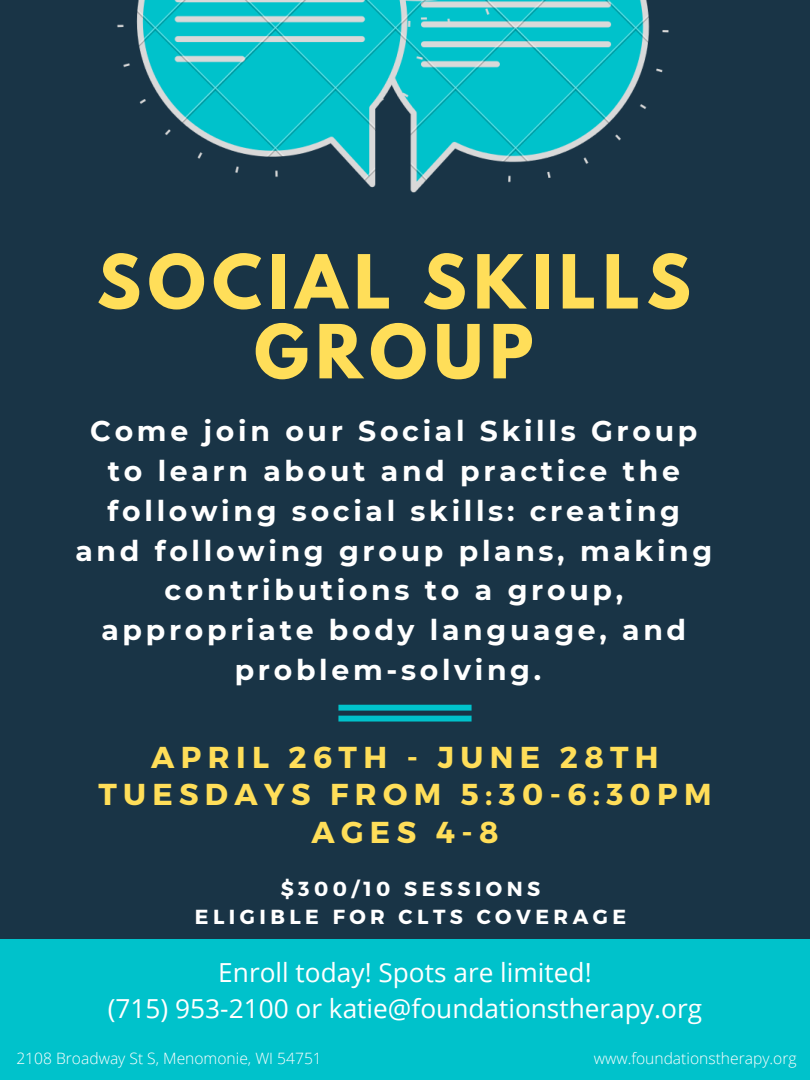
<style>
.page{position:relative;width:810px;height:1080px;background:#193446}
.page>*{position:absolute;margin:0;border:0;box-sizing:border-box;transform-origin:0 0}
.t1{font:700 66px/69.9px "League Spartan";letter-spacing:.1em;color:#ffde59;text-align:center}
.t2{font:700 30.25px "Montserrat";letter-spacing:.21em;color:#ffde59}
.t3{font:700 28.31px/39.9px "Montserrat";letter-spacing:.13em;color:#fff;text-align:center}
.t4{font:26.25px "Open Sans";color:#fff}
.t5{font:700 20.31px "Montserrat";letter-spacing:.22em;color:#fff}
.t6{font:300 15.62px "Open Sans";color:#fff}
</style>
<div class="page">
<img style="left:117px;top:0;width:552px;height:193px">
<svg style="left:338px;top:705px;width:134px;height:17px"></svg>
<div style="left:0;top:940px;width:810px;height:140px;background:#00c2cb"></div>
<p class="t1" style="left:97px;top:255px;width:596px">SOCIAL SKILLS<br>GROUP</p>
<p class="t3" style="left:75px;top:411px;width:638px">Come join our Social Skills Group to learn about and practice the following social skills: creating and following group plans, making contributions to a group, appropriate body language, and problem-solving.</p>
<p class="t2" style="left:151px;top:737px;width:509px">APRIL 26TH - JUNE 28TH</p>
<p class="t2" style="left:98px;top:775px;width:615px">TUESDAYS FROM 5:30-6:30PM</p>
<p class="t2" style="left:312px;top:813px;width:188px">AGES 4-8</p>
<p class="t5" style="left:281px;top:876px;width:261px">$300/10 SESSIONS</p>
<p class="t5" style="left:195px;top:904px;width:433px">ELIGIBLE FOR CLTS COVERAGE</p>
<p class="t4" style="left:218px;top:954px;width:375px">Enroll today! Spots are limited!</p>
<p class="t4" style="left:108px;top:990px;width:596px">(715) 953-2100 or katie@foundationstherapy.org</p>
<p class="t6" style="left:16px;top:1047px;width:307px">2108 Broadway St S, Menomonie, WI 54751</p>
<p class="t6" style="left:594px;top:1047px;width:204px">www.foundationstherapy.org</p>
</div>
